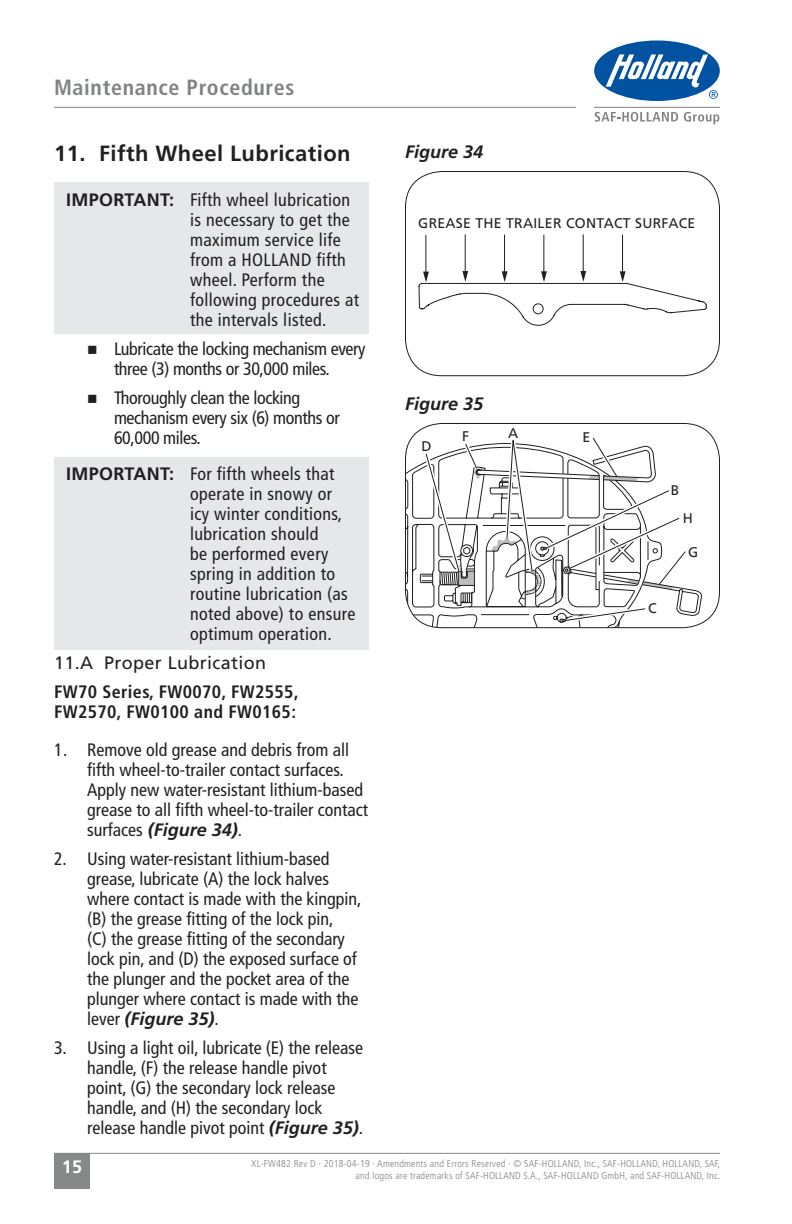
<style>
.page{position:relative;width:792px;height:1224px;background:#fff}
.page>*{position:absolute;margin:0;border:0;box-sizing:border-box;transform-origin:0 0}
._9_Section_Title{font:700 22px "Frutiger LT Std";letter-spacing:.02em;color:#231f20}
._7a_Primary_Page_Tit{font:700 condensed 22px "Frutiger LT Std";letter-spacing:.03em;color:#808285}
._13_Numbered_Text{font:condensed 18px/20px "Frutiger LT Std";color:#231f20}
._12_Important_Copy{font:condensed 18px/20px "Frutiger LT Std";letter-spacing:.02em;color:#231f20}
._14_Bullet_w_numbere{font:condensed 18px/20px "Frutiger LT Std";letter-spacing:-.02em;color:#231f20;text-align:center}
._10_Body_Copy{font:700 condensed 18px/20px "Frutiger LT Std";letter-spacing:.02em;color:#231f20}
._20_Main_Service_Sub{font:18px "Frutiger LT Std";letter-spacing:.02em;color:#231f20}
.t1{font:italic 700 18px "Frutiger LT Std";color:#231f20}
.t2{font:700 18px "Frutiger LT Std";color:#fff}
._16_Graphic_Callouts{font:14px "Frutiger LT Std";letter-spacing:.02em;color:#231f20}
.t3{font:300 condensed 10px/12px "Frutiger LT Std";letter-spacing:.02em;color:#808285;text-align:right}
.s1{font-weight:700;font-stretch:normal}
.s2{font-weight:700;font-style:italic;font-stretch:normal}
</style>
<div class="page">
<hr style="left:54px;top:107px;width:522px;height:1px;background:#878888">
<div style="left:594px;top:40px;width:126px;height:61px;background:#0152a1;border-radius:50%"></div>
<svg style="left:606px;top:54px;width:112px;height:45px"></svg>
<svg style="left:595px;top:112px;width:83px;height:10px"></svg>
<svg style="left:684px;top:112px;width:35px;height:12px"></svg>
<hr style="left:594px;top:107px;width:126px;height:1px;background:#808285">
<hr style="left:54px;top:1153px;width:666px;height:1px;background:#878888">
<div style="left:54px;top:1153px;width:36px;height:36px;background:#878888"></div>
<div style="left:54px;top:183px;width:315px;height:151px;background:#e6e7e9"></div>
<div style="left:54px;top:457px;width:315px;height:192px;background:#e6e7e9"></div>
<svg style="left:406px;top:431px;width:281px;height:197px"></svg>
<div style="left:405px;top:171px;width:315px;height:205px;border:1px solid #231f20;border-radius:36px"></div>
<svg style="left:418px;top:234px;width:289px;height:92px"></svg>
<p class="_7a_Primary_Page_Tit" style="left:54px;top:74px;width:242px">Maintenance Procedures</p>
<p class="_9_Section_Title" style="left:54px;top:140px;width:298px">11. Fifth Wheel Lubrication</p>
<p class="_12_Important_Copy" style="left:190px;top:190px;width:171px;text-indent:-124px"><span class="s1">IMPORTANT:</span> Fifth wheel lubrication is necessary to get the maximum service life from a HOLLAND fifth wheel. Perform the following procedures at the intervals listed.</p>
<p class="_14_Bullet_w_numbere" style="left:87px;top:339px;width:280px">■ Lubricate the locking mechanism every three (3) months or 30,000 miles.</p>
<p class="_14_Bullet_w_numbere" style="left:114px;top:388px;width:227px;text-align:left;text-indent:-27px">■ Thoroughly clean the locking mechanism every six (6) months or<br>60,000 miles.</p>
<p class="_12_Important_Copy" style="left:190px;top:464px;width:167px;text-indent:-124px"><span class="s1">IMPORTANT:</span> For fifth wheels that operate in snowy or icy winter conditions, lubrication should<br>be performed every spring in addition to routine lubrication (as noted above) to ensure optimum operation.</p>
<p class="_20_Main_Service_Sub" style="left:54px;top:652px;width:214px">11.A Proper Lubrication</p>
<p class="_10_Body_Copy" style="left:54px;top:682px;width:246px">FW70 Series, FW0070, FW2555,<br>FW2570, FW0100 and FW0165:</p>
<p class="_13_Numbered_Text" style="left:87px;top:740px;width:283px;text-indent:-33px">1. Remove old grease and debris from all fifth wheel-to-trailer contact surfaces.<br>Apply new water-resistant lithium-based grease to all fifth wheel-to-trailer contact surfaces <span class="s2">(Figure 34)</span>.</p>
<p class="_13_Numbered_Text" style="left:87px;top:849px;width:276px;text-indent:-33px">2. Using water-resistant lithium-based grease, lubricate (A) the lock halves where contact is made with the kingpin, (B) the grease fitting of the lock pin,<br>(C) the grease fitting of the secondary lock pin, and (D) the exposed surface of the plunger and the pocket area of the plunger where contact is made with the lever <span class="s2">(Figure 35)</span>.</p>
<p class="_13_Numbered_Text" style="left:87px;top:1038px;width:278px;text-indent:-33px">3. Using a light oil, lubricate (E) the release handle, (F) the release handle pivot point, (G) the secondary lock release handle, and (H) the secondary lock release handle pivot point <span class="s2">(Figure 35)</span>.</p>
<p class="t1" style="left:405px;top:142px;width:80px">Figure 34</p>
<p class="_16_Graphic_Callouts" style="left:418px;top:215px;width:279px">GREASE THE TRAILER CONTACT SURFACE</p>
<p class="t1" style="left:405px;top:394px;width:80px">Figure 35</p>
<p class="_16_Graphic_Callouts" style="left:421px;top:438px;width:12px">D</p>
<p class="_16_Graphic_Callouts" style="left:508px;top:425px;width:12px">A</p>
<p class="_16_Graphic_Callouts" style="left:462px;top:428px;width:8px">F</p>
<p class="_16_Graphic_Callouts" style="left:583px;top:429px;width:9px">E</p>
<p class="_16_Graphic_Callouts" style="left:671px;top:482px;width:10px">B</p>
<p class="_16_Graphic_Callouts" style="left:683px;top:510px;width:12px">H</p>
<p class="_16_Graphic_Callouts" style="left:688px;top:543px;width:12px">G</p>
<p class="_16_Graphic_Callouts" style="left:648px;top:600px;width:10px">C</p>
<p class="t2" style="left:62px;top:1156px;width:22px">15</p>
<p class="t3" style="left:251px;top:1157px;width:471px">XL-FW482 Rev D · 2018-04-19 · Amendments and Errors Reserved · © SAF-HOLLAND, Inc., SAF-HOLLAND, HOLLAND, SAF, and logos are trademarks of SAF-HOLLAND S.A., SAF-HOLLAND GmbH, and SAF-HOLLAND, Inc.</p>
</div>
